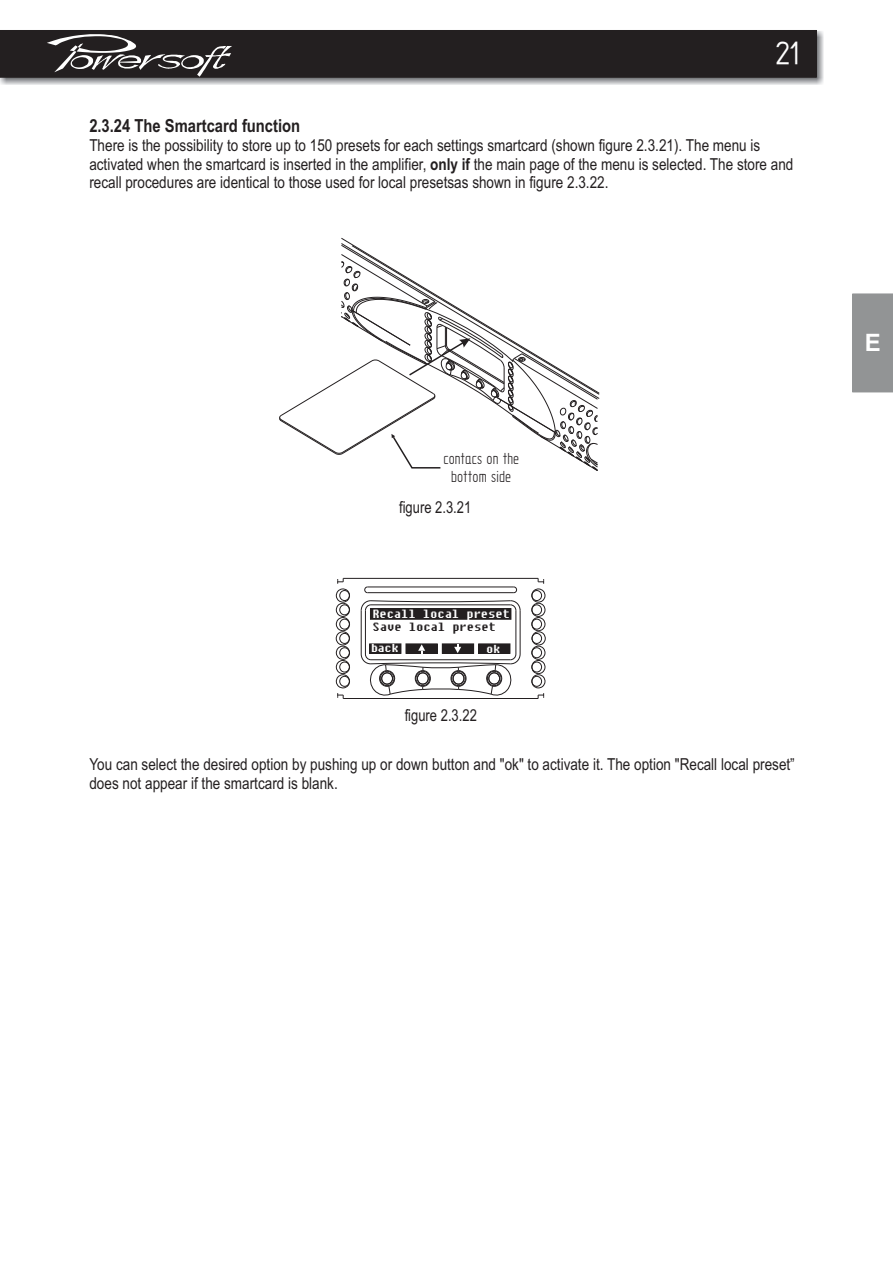
<style>
.page{position:relative;width:893px;height:1263px;background:#fff}
.page>*{position:absolute;margin:0;border:0;box-sizing:border-box;transform-origin:0 0}
.t1{font:700 36px "Solid Edge ISO";color:#fff}
.t2{font:700 24px "Arial";color:#fff}
.t3{font:700 18px "Arial Narrow";color:#231f20}
.t4{font:18px/18.3px "Solid Edge ISO";color:#231f20;text-align:center;scale:.96 1}
.t5{font:16.5px/18.8px "Arial Narrow";color:#231f20}
.t6{font:16.5px "Arial Narrow";color:#231f20;scale:.96 1}
.t7{font:600 13.65px "Fixedsys TTF";color:#fff;scale:.96 1}
.t8{font:600 13.65px "Fixedsys TTF";color:#231f20;scale:.96 1}
.t9{font:600 13.35px "Fixedsys TTF";color:#fff}
.s1{font-weight:700}
</style>
<div class="page">
<svg style="left:279px;top:238px;width:320px;height:233px"></svg>
<div style="left:370px;top:609px;width:141px;height:10px;background:#231f20"></div>
<hr style="left:361px;top:611px;width:1px;height:43px;background:#231f20">
<hr style="left:343px;top:698px;width:195px;height:1px;background:#231f20">
<hr style="left:343px;top:578px;width:195px;height:1px;background:#231f20">
<hr style="left:520px;top:611px;width:1px;height:43px;background:#231f20">
<hr style="left:365px;top:611px;width:1px;height:43px;background:#231f20">
<hr style="left:515px;top:611px;width:1px;height:43px;background:#231f20">
<svg style="left:361px;top:601px;width:159px;height:10px"></svg>
<hr style="left:367px;top:592px;width:147px;height:1px;background:#231f20">
<hr style="left:367px;top:587px;width:147px;height:1px;background:#231f20">
<svg style="left:336px;top:578px;width:13px;height:121px"></svg>
<svg style="left:531px;top:578px;width:14px;height:121px"></svg>
<svg style="left:361px;top:644px;width:159px;height:52px"></svg>
<img style="left:0;top:30px;width:823px;height:55px">
<div style="left:0;top:30px;width:816px;height:47px;background:#231f20"></div>
<svg style="left:47px;top:34px;width:185px;height:43px"></svg>
<div style="left:852px;top:293px;width:40px;height:99px;background:#929495"></div>
<h1 class="t1" style="left:775px;top:31px;width:25px">21</h1>
<p class="t3" style="left:89px;top:119px;width:212px">2.3.24 The Smartcard function</p>
<p class="t5" style="left:89px;top:137px;width:705px">There is the possibility to store up to 150 presets for each settings smartcard (shown figure 2.3.21). The menu is activated when the smartcard is inserted in the amplifier, <span class="s1">only if</span> the main page of the menu is selected. The store and recall procedures are identical to those used for local presetsas shown in figure 2.3.22.</p>
<p class="t4" style="left:443px;top:450px;width:80px">contacs on the bottom side</p>
<p class="t6" style="left:399px;top:501px;width:77px">figure 2.3.21</p>
<p class="t7" style="left:372px;top:608px;width:145px">Recall local preset</p>
<p class="t8" style="left:373px;top:621px;width:130px">Save local preset</p>
<p class="t9" style="left:370px;top:643px;width:30px">back</p>
<p class="t9" style="left:486px;top:643px;width:16px">ok</p>
<p class="t6" style="left:404px;top:709px;width:77px">figure 2.3.22</p>
<p class="t5" style="left:89px;top:756px;width:706px">You can select the desired option by pushing up or down button and "ok" to activate it. The option "Recall local preset” does not appear if the smartcard is blank.</p>
<h2 class="t2" style="left:864px;top:333px;width:18px">E</h2>
</div>
